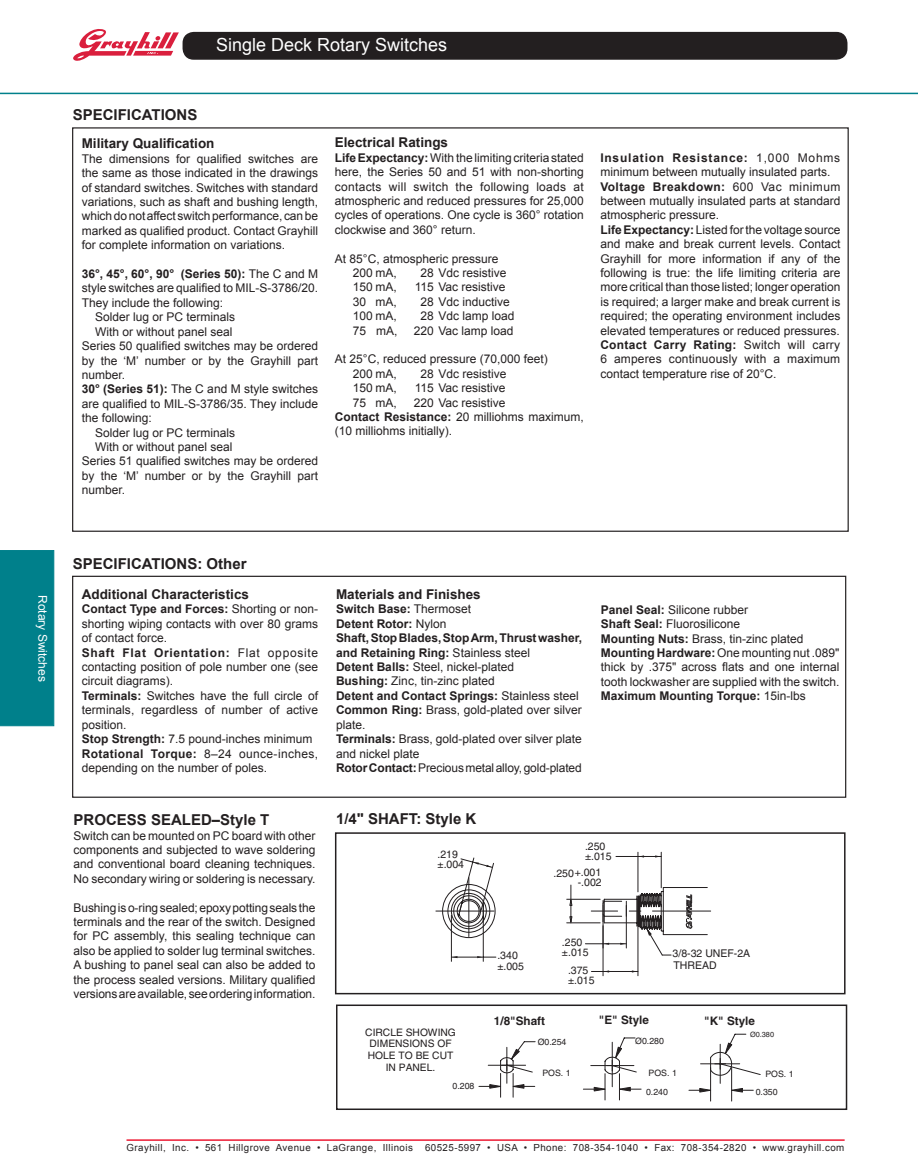
<style>
.page{position:relative;width:918px;height:1175px;background:#fff}
.page>*{position:absolute;margin:0;border:0;box-sizing:border-box;transform-origin:0 0}
.t1{font:18px "Arial";color:#fff}
.t2{font:700 15px "Arial";color:#231f20}
.t3{font:700 13.5px "Arial";color:#231f20}
.t4{font:12px/14.4px "Arial";color:#231f20}
.t5{font:700 12px "Arial";color:#231f20}
.t6{font:12px "Arial";color:#fff}
.t7{font:700 11.7px "Helvetica";color:#231f20}
.t8{font:10.65px/10.1px "Helvetica";color:#231f20}
.t9{font:10.2px/11.7px "Helvetica";color:#231f20;text-align:center}
.t10{font:9.75px "Arial";letter-spacing:.045em;color:#231f20}
.t11{font:8.85px "Helvetica";color:#231f20}
.t12{font:7.35px "Helvetica";color:#231f20}
.s1{font-weight:400}
.s2{font-weight:700}
</style>
<div class="page">
<hr style="left:0;top:93px;width:918px;height:1px;background:#00808b">
<hr style="left:127px;top:1139px;width:718px;height:1px;background:#ed1a33">
<div style="left:0;top:550px;width:54px;height:176px;background:#00808b"></div>
<div style="left:183px;top:33px;width:664px;height:26px;background:#231f20;border-radius:10px"></div>
<div style="left:183px;top:32px;width:664px;height:28px;border:2px solid #231f20;border-radius:10px"></div>
<svg style="left:73px;top:29px;width:106px;height:32px"></svg>
<div style="left:72px;top:575px;width:774px;height:222px;border:1px solid #231f20"></div>
<div style="left:335px;top:832px;width:511px;height:162px;border:2px solid #231f20"></div>
<svg style="left:478px;top:1033px;width:283px;height:68px"></svg>
<hr style="left:638px;top:852px;width:1px;height:39px;background:#231f20">
<hr style="left:661px;top:852px;width:1px;height:35px;background:#231f20">
<hr style="left:603px;top:971px;width:35px;height:1px;background:#231f20">
<hr style="left:638px;top:900px;width:1px;height:75px;background:#231f20">
<hr style="left:603px;top:904px;width:1px;height:71px;background:#231f20">
<svg style="left:591px;top:970px;width:18px;height:2px"></svg>
<hr style="left:451px;top:915px;width:1px;height:46px;background:#231f20">
<hr style="left:483px;top:905px;width:1px;height:56px;background:#231f20">
<svg style="left:436px;top:855px;width:275px;height:103px"></svg>
<div style="left:336px;top:1004px;width:511px;height:106px;border:2px solid #231f20"></div>
<p class="t6" style="left:51px;top:595px;width:88px;rotate:90deg">Rotary Switches</p>
<h1 class="t1" style="left:216px;top:33px;width:233px">Single Deck Rotary Switches</h1>
<p class="t2" style="left:73px;top:105px;width:126px">SPECIFICATIONS</p>
<p class="t3" style="left:82px;top:135px;width:134px">Military Qualification</p>
<p class="t4" style="left:82px;top:151px;width:238px;text-align:justify">The dimensions for qualified switches are the same as those indicated in the drawings of standard switches. Switches with standard variations, such as shaft and bushing length, which do not affect switch performance, can be marked as qualified product. Contact Grayhill for complete information on variations.</p>
<p class="t5" style="left:82px;top:266px;width:238px">36°, 45°, 60°, 90° (Series 50): <span class="s1">The C and M</span></p>
<p class="t4" style="left:82px;top:281px;width:238px">style switches are qualified to MIL‑S‑3786/20.</p>
<p class="t4" style="left:82px;top:295px;width:143px">They include the following:</p>
<p class="t4" style="left:95px;top:310px;width:142px">Solder lug or PC terminals</p>
<p class="t4" style="left:95px;top:324px;width:139px">With or without panel seal</p>
<p class="t4" style="left:82px;top:339px;width:238px">Series 50 qualified switches may be ordered</p>
<p class="t4" style="left:82px;top:353px;width:238px">by the ‘M’ number or by the Grayhill part</p>
<p class="t4" style="left:82px;top:367px;width:45px">number.</p>
<p class="t4" style="left:82px;top:382px;width:238px"><span class="s2">30° (Series 51):</span> The C and M style switches</p>
<p class="t4" style="left:82px;top:396px;width:238px">are qualified to MIL‑S‑3786/35. They include</p>
<p class="t4" style="left:82px;top:411px;width:72px">the following:</p>
<p class="t4" style="left:95px;top:425px;width:142px">Solder lug or PC terminals</p>
<p class="t4" style="left:95px;top:439px;width:139px">With or without panel seal</p>
<p class="t4" style="left:82px;top:454px;width:238px">Series 51 qualified switches may be ordered</p>
<p class="t4" style="left:82px;top:468px;width:238px">by the ‘M’ number or by the Grayhill part</p>
<p class="t4" style="left:82px;top:483px;width:45px">number.</p>
<p class="t3" style="left:335px;top:134px;width:115px">Electrical Ratings</p>
<p class="t4" style="left:335px;top:150px;width:251px;text-align:justify"><span class="s2">Life Expectancy:</span> With the limiting criteria stated here, the Series 50 and 51 with non-shorting contacts will switch the following loads at atmospheric and reduced pressures for 25,000 cycles of operations. One cycle is 360° rotation clockwise and 360° return.</p>
<p class="t4" style="left:353px;top:251px;width:147px;text-indent:-18px">At 85°C, atmospheric pressure<br>200 mA,</p>
<p class="t4" style="left:421px;top:266px;width:87px">28 Vdc resistive</p>
<p class="t4" style="left:353px;top:280px;width:45px">150 mA,</p>
<p class="t4" style="left:415px;top:280px;width:92px">115 Vac resistive</p>
<p class="t4" style="left:353px;top:294px;width:45px">30 mA,</p>
<p class="t4" style="left:421px;top:294px;width:91px">28 Vdc inductive</p>
<p class="t4" style="left:353px;top:309px;width:45px">100 mA,</p>
<p class="t4" style="left:421px;top:309px;width:95px">28 Vdc lamp load</p>
<p class="t4" style="left:353px;top:323px;width:46px">75 mA,</p>
<p class="t4" style="left:414px;top:323px;width:101px">220 Vac lamp load</p>
<p class="t4" style="left:353px;top:352px;width:196px;text-indent:-18px">At 25°C, reduced pressure (70,000 feet)<br>200 mA,</p>
<p class="t4" style="left:421px;top:366px;width:87px">28 Vdc resistive</p>
<p class="t4" style="left:353px;top:381px;width:45px">150 mA,</p>
<p class="t4" style="left:415px;top:381px;width:92px">115 Vac resistive</p>
<p class="t4" style="left:353px;top:395px;width:45px">75 mA,</p>
<p class="t4" style="left:335px;top:395px;width:250px;text-indent:79px">220 Vac resistive<br><span class="s2">Contact Resistance:</span> 20 milliohms maximum, (10 milliohms initially).</p>
<p class="t4" style="left:600px;top:150px;width:242px"><span class="s2">Insulation Resistance:</span> 1,000 Mohms minimum between mutually insulated parts.<br><span class="s2">Voltage Breakdown:</span> 600 Vac minimum between mutually insulated parts at standard atmospheric pressure.<br><span class="s2">Life Expectancy:</span> Listed for the voltage source and make and break current levels. Contact Grayhill for more information if any of the following is true: the life limiting criteria are more critical than those listed; longer operation is required; a larger make and break current is required; the operating environment includes elevated temperatures or reduced pressures.<br><span class="s2">Contact Carry Rating:</span> Switch will carry 6 amperes continuously with a maximum contact temperature rise of 20°C.</p>
<p class="t2" style="left:73px;top:553px;width:175px">SPECIFICATIONS: Other</p>
<p class="t3" style="left:82px;top:585px;width:169px">Additional Characteristics</p>
<p class="t4" style="left:82px;top:602px;width:238px"><span class="s2">Contact Type and Forces:</span> Shorting or non&shy;shorting wiping contacts with over 80 grams of contact force.<br><span class="s2">Shaft Flat Orientation:</span> Flat opposite contacting position of pole number one (see circuit diagrams).<br><span class="s2">Terminals:</span> Switches have the full circle of terminals, regardless of number of active position.<br><span class="s2">Stop Strength:</span> 7.5 pound-inches minimum <span class="s2">Rotational Torque:</span> 8–24 ounce-inches, depending on the number of poles.</p>
<p class="t2" style="left:74px;top:809px;width:197px">PROCESS SEALED–Style T</p>
<p class="t4" style="left:74px;top:828px;width:243px;text-align:justify">Switch can be mounted on PC board with other components and subjected to wave soldering and conventional board cleaning techniques.<br>No secondary wiring or soldering is necessary.</p>
<p class="t4" style="left:74px;top:900px;width:243px;text-align:justify">Bushing is o-ring sealed; epoxy potting seals the terminals and the rear of the switch. Designed for PC assembly, this sealing technique can also be applied to solder lug terminal switches.<br>A bushing to panel seal can also be added to the process sealed versions. Military qualified versions are available, see ordering information.</p>
<p class="t3" style="left:336px;top:585px;width:146px">Materials and Finishes</p>
<p class="t4" style="left:336px;top:602px;width:248px"><span class="s2">Switch Base:</span> Thermoset<br><span class="s2">Detent Rotor:</span> Nylon<br><span class="s2">Shaft, Stop Blades, Stop Arm, Thrust washer, and Retaining Ring:</span> Stainless steel<br><span class="s2">Detent Balls:</span> Steel, nickel-plated<br><span class="s2">Bushing:</span> Zinc, tin-zinc plated<br><span class="s2">Detent and Contact Springs:</span> Stainless steel <span class="s2">Common Ring:</span> Brass, gold-plated over silver plate.<br><span class="s2">Terminals:</span> Brass, gold-plated over silver plate and nickel plate<br><span class="s2">Rotor Contact:</span> Precious metal alloy, gold-plated</p>
<p class="t4" style="left:601px;top:602px;width:240px"><span class="s2">Panel Seal:</span> Silicone rubber<br><span class="s2">Shaft Seal:</span> Fluorosilicone<br><span class="s2">Mounting Nuts:</span> Brass, tin-zinc plated <span class="s2">Mounting Hardware:</span> One mounting nut .089" thick by .375" across flats and one internal tooth lockwasher are supplied with the switch.<br><span class="s2">Maximum Mounting Torque:</span> 15in-lbs</p>
<p class="t2" style="left:336px;top:808px;width:142px">1/4" SHAFT: Style K</p>
<p class="t8" style="left:438px;top:848px;width:28px;line-height:10.5px">.219 ±.004</p>
<p class="t8" style="left:585px;top:841px;width:28px">.250 ±.015</p>
<p class="t8" style="left:575px;top:867px;width:28px">+.001 -.002</p>
<p class="t8" style="left:553px;top:868px;width:22px">.250</p>
<p class="t9" style="left:365px;top:1026px;width:92px">CIRCLE SHOWING<br>DIMENSIONS OF<br>HOLE TO BE CUT<br>IN PANEL.</p>
<p class="t11" style="left:453px;top:1081px;width:23px">0.208</p>
<p class="t8" style="left:497px;top:950px;width:28px">.340 ±.005</p>
<p class="t8" style="left:562px;top:937px;width:28px">.250 ±.015</p>
<p class="t8" style="left:568px;top:965px;width:28px">.375 ±.015</p>
<p class="t8" style="left:673px;top:947px;width:79px;line-height:11.6px">3/8-32 UNEF-2A<br>THREAD</p>
<p class="t7" style="left:494px;top:1014px;width:53px">1/8"Shaft</p>
<p class="t7" style="left:599px;top:1013px;width:52px">"E" Style</p>
<p class="t7" style="left:704px;top:1014px;width:52px">"K" Style</p>
<p class="t11" style="left:538px;top:1036px;width:30px">Ø0.254</p>
<p class="t11" style="left:635px;top:1035px;width:30px">Ø0.280</p>
<p class="t11" style="left:542px;top:1067px;width:30px">POS. 1</p>
<p class="t11" style="left:649px;top:1068px;width:30px">POS. 1</p>
<p class="t12" style="left:750px;top:1029px;width:26px">Ø0.380</p>
<p class="t11" style="left:765px;top:1068px;width:30px">POS. 1</p>
<p class="t11" style="left:646px;top:1086px;width:23px">0.240</p>
<p class="t11" style="left:756px;top:1086px;width:23px">0.350</p>
<p class="t10" style="left:127px;top:1141px;width:719px">Grayhill, Inc. • 561 Hillgrove Avenue • LaGrange, Illinois 60525-5997 • USA • Phone: 708-354-1040 • Fax: 708-354-2820 • www.grayhill.com</p>
</div>
